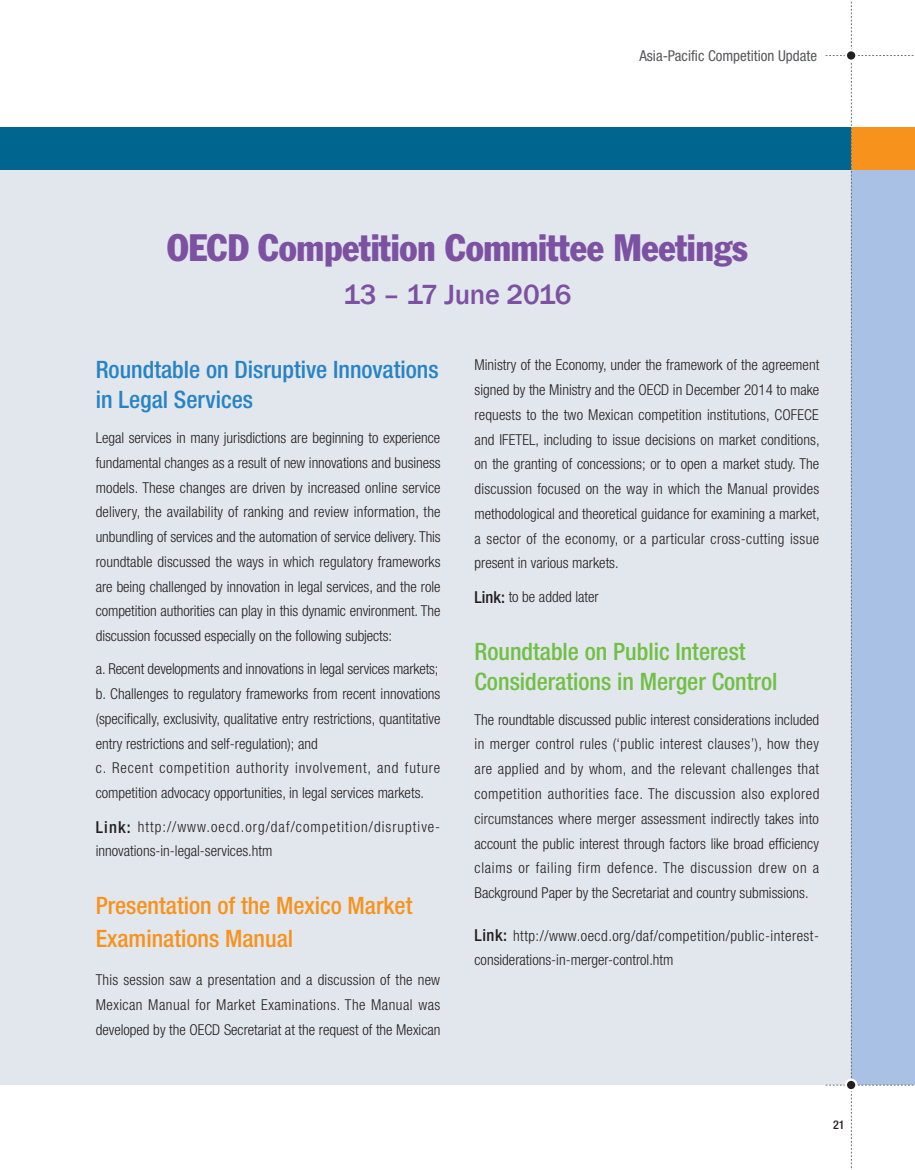
<style>
.page{position:relative;width:915px;height:1170px;background:#fff}
.page>*{position:absolute;margin:0;border:0;box-sizing:border-box;transform-origin:0 0}
.정규{font:condensed 37.5px "Franklin Gothic";letter-spacing:-.01em;color:#7c51a1}
.정규-2{font:500 28.5px "Franklin Gothic";letter-spacing:-.01em;color:#7c51a1}
.정규-3{font:500 condensed 24px/30px "Helvetica Neue";color:#71bf44}
.정규-4{font:500 condensed 24px/30px "Helvetica Neue";color:#2783c5}
.정규-5{font:500 condensed 24px/32.5px "Helvetica Neue";color:#f7931d}
.t1{font:300 condensed 15px/24.8px "Helvetica Neue";color:#231f20;text-align:justify}
.t2{font:300 condensed 15px/24px "Helvetica Neue";letter-spacing:.035em;color:#231f20}
.t3{font:300 condensed 15px/24px "Helvetica Neue";letter-spacing:.07em;color:#231f20}
.제목1{font:condensed 15px "Helvetica Neue";color:#57585a}
.정규-6{font:500 condensed 12px "Helvetica Neue";color:#231f20}
.s1{font-weight:500;font-size:16.5px}
</style>
<div class="page">
<div style="left:0;top:128px;width:914px;height:42px;background:#01668f"></div>
<div style="left:0;top:170px;width:914px;height:914px;background:#e2e7ee"></div>
<svg style="left:825px;top:1px;width:89px;height:1167px"></svg>
<svg style="left:845px;top:50px;width:11px;height:11px"></svg>
<div style="left:844px;top:49px;width:13px;height:13px;border:2px solid #fff;border-radius:50%"></div>
<svg style="left:845px;top:1079px;width:11px;height:11px"></svg>
<div style="left:844px;top:1078px;width:13px;height:13px;border:2px solid #fff;border-radius:50%"></div>
<p class="제목1" style="left:639px;top:47px;width:179px">Asia-Pacific Competition Update</p>
<p class="정규" style="left:167px;top:225px;width:581px">OECD Competition Committee Meetings</p>
<p class="정규-2" style="left:343px;top:277px;width:229px">13 – 17 June 2016</p>
<p class="정규-4" style="left:96px;top:354px;width:344px">Roundtable on Disruptive Innovations in Legal Services</p>
<p class="t1" style="left:96px;top:425px;width:346px">Legal services in many jurisdictions are beginning to experience fundamental changes as a result of new innovations and business models. These changes are driven by increased online service delivery, the availability of ranking and review information, the unbundling of services and the automation of service delivery. This roundtable discussed the ways in which regulatory frameworks are being challenged by innovation in legal services, and the role competition authorities can play in this dynamic environment. The discussion focussed especially on the following subjects:</p>
<p class="t1" style="left:96px;top:656px;width:344px">a. Recent developments and innovations in legal services markets;</p>
<p class="t1" style="left:96px;top:681px;width:346px">b. Challenges to regulatory frameworks from recent innovations (specifically, exclusivity, qualitative entry restrictions, quantitative entry restrictions and self-regulation); and</p>
<p class="t1" style="left:96px;top:755px;width:346px">c. Recent competition authority involvement, and future competition advocacy opportunities, in legal services markets.</p>
<p class="t3" style="left:96px;top:814px;width:346px"><span class="s1">Link:</span> http://www.oecd.org/daf/competition/disruptive&shy;innovations-in-legal-services.htm</p>
<p class="정규-5" style="left:96px;top:889px;width:318px">Presentation of the Mexico Market<br>Examinations Manual</p>
<p class="t1" style="left:96px;top:967px;width:346px">This session saw a presentation and a discussion of the new Mexican Manual for Market Examinations. The Manual was developed by the OECD Secretariat at the request of the Mexican</p>
<p class="t1" style="left:474px;top:352px;width:346px">Ministry of the Economy, under the framework of the agreement signed by the Ministry and the OECD in December 2014 to make requests to the two Mexican competition institutions, COFECE and IFETEL, including to issue decisions on market conditions, on the granting of concessions; or to open a market study. The discussion focused on the way in which the Manual provides methodological and theoretical guidance for examining a market, a sector of the economy, or a particular cross-cutting issue present in various markets.</p>
<p class="t1" style="left:474px;top:584px;width:126px"><span class="s1">Link:</span> to be added later</p>
<p class="정규-3" style="left:474px;top:635px;width:304px">Roundtable on Public Interest<br>Considerations in Merger Control</p>
<p class="t1" style="left:474px;top:706px;width:346px">The roundtable discussed public interest considerations included in merger control rules (‘public interest clauses’), how they are applied and by whom, and the relevant challenges that competition authorities face. The discussion also explored circumstances where merger assessment indirectly takes into account the public interest through factors like broad efficiency claims or failing firm defence. The discussion drew on a Background Paper by the Secretariat and country submissions.</p>
<p class="t2" style="left:474px;top:923px;width:346px"><span class="s1">Link:</span> http://www.oecd.org/daf/competition/public-interest&shy;considerations-in-merger-control.htm</p>
<p class="정규-6" style="left:832px;top:1117px;width:13px">21</p>
</div>
